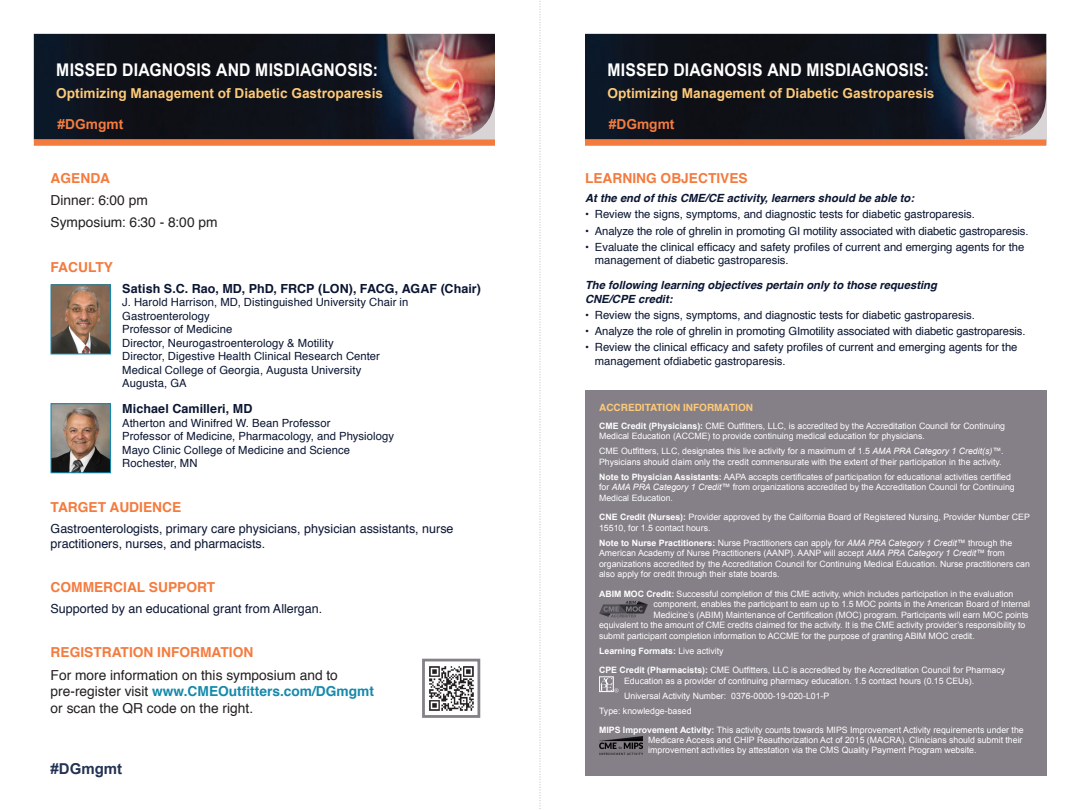
<style>
.page{position:relative;width:1080px;height:810px;background:#fff}
.page>*{position:absolute;margin:0;border:0;box-sizing:border-box;transform-origin:0 0}
.t1{font:700 17.5px "Arial";letter-spacing:.01em;color:#fff;scale:.9 1}
.t2{font:700 15px "Arial";color:#243353}
.t3{font:13.75px/16.5px "Helvetica";color:#231f20}
.MM085Headerpink{font:700 13.75px "Helvetica";color:#f47b3e}
.t4{font:700 13.75px "Arial";color:#f47c3e}
.t5{font:700 13.62px "Arial";color:#feca79}
.MM085Headerpink-2{font:12.5px/15px "Helvetica";color:#0a1532}
.t6{font:700 12.5px "Helvetica";letter-spacing:.005em;color:#0a1532}
.t7{font:11.25px/13.5px "Helvetica";color:#0a1532}
.t8{font:italic 700 11.25px/13.5px "Helvetica";color:#0a1532}
.MM085Headerpink-3{font:700 10px "Helvetica";color:#feca78}
.t9{font:8.75px/10.5px "Arial";color:#fff}
.t10{font:700 8.75px "Arial";color:#fff}
.s1{font-weight:700;color:#1589ac}
.s2{font-weight:700}
.s3{font-style:italic}
.s4{font-weight:400}
</style>
<div class="page">
<img style="left:34px;top:34px;width:461px;height:105px">
<img style="left:585px;top:34px;width:461px;height:105px">
<div style="left:34px;top:139px;width:461px;height:7px;background:#f47b3e"></div>
<div style="left:585px;top:139px;width:461px;height:7px;background:#f47b3e"></div>
<svg style="left:539px;top:1px;width:2px;height:808px"></svg>
<div style="left:585px;top:391px;width:461px;height:385px;background:#858087"></div>
<div style="left:599px;top:677px;width:15px;height:15px;border:1px solid #fff"></div>
<svg style="left:600px;top:678px;width:19px;height:15px"></svg>
<img style="left:52px;top:286px;width:57px;height:66px">
<div style="left:50px;top:284px;width:61px;height:70px;border:1px solid #1587ab"></div>
<img style="left:52px;top:405px;width:57px;height:66px">
<div style="left:50px;top:403px;width:61px;height:70px;border:1px solid #1587ab"></div>
<img style="left:429px;top:666px;width:45px;height:45px">
<div style="left:422px;top:659px;width:58px;height:59px;border:3px solid #858087"></div>
<svg style="left:599px;top:601px;width:49px;height:16px"></svg>
<img style="left:599px;top:737px;width:44px;height:17px">
<h1 class="t1" style="left:56px;top:59px;width:359px">MISSED DIAGNOSIS AND MISDIAGNOSIS:</h1>
<h1 class="t1" style="left:608px;top:59px;width:359px">MISSED DIAGNOSIS AND MISDIAGNOSIS:</h1>
<h3 class="t5" style="left:56px;top:84px;width:328px">Optimizing Management of Diabetic Gastroparesis</h3>
<h3 class="t5" style="left:608px;top:84px;width:328px">Optimizing Management of Diabetic Gastroparesis</h3>
<h3 class="t4" style="left:58px;top:115px;width:67px">#DGmgmt</h3>
<h3 class="t4" style="left:609px;top:115px;width:67px">#DGmgmt</h3>
<p class="MM085Headerpink" style="left:51px;top:167px;width:61px">AGENDA</p>
<p class="t3" style="left:51px;top:193px;width:99px">Dinner: 6:00 pm</p>
<p class="t3" style="left:51px;top:215px;width:168px">Symposium: 6:30 - 8:00 pm</p>
<p class="MM085Headerpink" style="left:51px;top:256px;width:64px">FACULTY</p>
<p class="t6" style="left:122px;top:278px;width:360px">Satish S.C. Rao, MD, PhD, FRCP (LON), FACG, AGAF (Chair)</p>
<p class="t7" style="left:122px;top:296px;width:288px">J. Harold Harrison, MD, Distinguished University Chair in<br>Gastroenterology</p>
<p class="t7" style="left:122px;top:323px;width:112px">Professor of Medicine</p>
<p class="t7" style="left:122px;top:336px;width:213px">Director, Neurogastroenterology &amp; Motility</p>
<p class="t7" style="left:122px;top:350px;width:259px">Director, Digestive Health Clinical Research Center</p>
<p class="t7" style="left:122px;top:363px;width:241px">Medical College of Georgia, Augusta University</p>
<p class="t7" style="left:122px;top:377px;width:66px">Augusta, GA</p>
<p class="t6" style="left:122px;top:399px;width:132px">Michael Camilleri, MD</p>
<p class="t7" style="left:122px;top:417px;width:210px">Atherton and Winifred W. Bean Professor</p>
<p class="t7" style="left:122px;top:430px;width:273px">Professor of Medicine, Pharmacology, and Physiology</p>
<p class="t7" style="left:122px;top:444px;width:229px">Mayo Clinic College of Medicine and Science</p>
<p class="t7" style="left:122px;top:457px;width:77px">Rochester, MN</p>
<p class="MM085Headerpink" style="left:51px;top:496px;width:132px">TARGET AUDIENCE</p>
<p class="MM085Headerpink-2" style="left:51px;top:521px;width:404px">Gastroenterologists, primary care physicians, physician assistants, nurse practitioners, nurses, and pharmacists.</p>
<p class="MM085Headerpink" style="left:51px;top:576px;width:166px">COMMERCIAL SUPPORT</p>
<p class="MM085Headerpink-2" style="left:51px;top:601px;width:273px">Supported by an educational grant from Allergan.</p>
<p class="MM085Headerpink" style="left:51px;top:642px;width:204px">REGISTRATION INFORMATION</p>
<p class="t3" style="left:51px;top:667px;width:325px">For more information on this symposium and to pre-register visit <span class="s1">www.CMEOutfitters.com/DGmgmt</span></p>
<p class="t3" style="left:51px;top:700px;width:204px">or scan the QR code on the right.</p>
<p class="t2" style="left:51px;top:759px;width:73px">#DGmgmt</p>
<p class="MM085Headerpink" style="left:585px;top:167px;width:164px">LEARNING OBJECTIVES</p>
<p class="t8" style="left:585px;top:192px;width:331px">At the end of this CME/CE activity, learners should be able to:</p>
<p class="t7" style="left:585px;top:208px;width:392px">• Review the signs, symptoms, and diagnostic tests for diabetic gastroparesis.</p>
<p class="t7" style="left:585px;top:224px;width:445px">• Analyze the role of ghrelin in promoting GI motility associated with diabetic gastroparesis.</p>
<p class="t7" style="left:595px;top:240px;width:431px;text-indent:-10px">• Evaluate the clinical efficacy and safety profiles of current and emerging agents for the management of diabetic gastroparesis.</p>
<p class="t8" style="left:585px;top:278px;width:353px">The following learning objectives pertain only to those requesting<br>CNE/CPE credit:</p>
<p class="t7" style="left:585px;top:308px;width:392px">• Review the signs, symptoms, and diagnostic tests for diabetic gastroparesis.</p>
<p class="t7" style="left:585px;top:325px;width:442px">• Analyze the role of ghrelin in promoting GImotility associated with diabetic gastroparesis.</p>
<p class="t7" style="left:595px;top:341px;width:424px;text-indent:-10px">• Review the clinical efficacy and safety profiles of current and emerging agents for the management ofdiabetic gastroparesis.</p>
<p class="MM085Headerpink-3" style="left:599px;top:400px;width:155px">ACCREDITATION INFORMATION</p>
<p class="t9" style="left:599px;top:421px;width:408px"><span class="s2">CME Credit (Physicians):</span> CME Outfitters, LLC, is accredited by the Accreditation Council for Continuing<br>Medical Education (ACCME) to provide continuing medical education for physicians.</p>
<p class="t9" style="left:599px;top:446px;width:406px">CME Outfitters, LLC, designates this live activity for a maximum of 1.5 <span class="s3">AMA PRA Category 1 Credit(s)™</span>.<br>Physicians should claim only the credit commensurate with the extent of their participation in the activity.</p>
<p class="t9" style="left:599px;top:472px;width:417px"><span class="s2">Note to Physician Assistants:</span> AAPA accepts certificates of participation for educational activities certified for <span class="s3">AMA PRA Category 1 Credit™</span> from organizations accredited by the Accreditation Council for Continuing<br>Medical Education.</p>
<p class="t9" style="left:599px;top:512px;width:432px"><span class="s2">CNE Credit (Nurses):</span> Provider approved by the California Board of Registered Nursing, Provider Number CEP<br>15510, for 1.5 contact hours.</p>
<p class="t9" style="left:599px;top:538px;width:432px"><span class="s2">Note to Nurse Practitioners:</span> Nurse Practitioners can apply for <span class="s3">AMA PRA Category 1 Credit™</span> through the American Academy of Nurse Practitioners (AANP). AANP will accept <span class="s3">AMA PRA Category 1 Credit™</span> from organizations accredited by the Accreditation Council for Continuing Medical Education. Nurse practitioners can also apply for credit through their state boards.</p>
<p class="t9" style="left:599px;top:589px;width:416px"><span class="s2">ABIM MOC Credit:</span> Successful completion of this CME activity, which includes participation in the evaluation</p>
<p class="t9" style="left:653px;top:599px;width:378px">component, enables the participant to earn up to 1.5 MOC points in the American Board of Internal</p>
<p class="t9" style="left:653px;top:610px;width:377px">Medicine’s (ABIM) Maintenance of Certification (MOC) program. Participants will earn MOC points</p>
<p class="t9" style="left:599px;top:620px;width:428px">equivalent to the amount of CME credits claimed for the activity. It is the CME activity provider’s responsibility to</p>
<p class="t9" style="left:599px;top:631px;width:377px">submit participant completion information to ACCME for the purpose of granting ABIM MOC credit.</p>
<p class="t10" style="left:599px;top:645px;width:126px">Learning Formats: <span class="s4">Live activity</span></p>
<p class="t9" style="left:624px;top:665px;width:383px;text-indent:-25px"><span class="s2">CPE Credit (Pharmacists):</span> CME Outfitters, LLC is accredited by the Accreditation Council for Pharmacy<br>Education as a provider of continuing pharmacy education. 1.5 contact hours (0.15 CEUs).</p>
<p class="t9" style="left:624px;top:691px;width:207px">Universal Activity Number: 0376-0000-19-020-L01-P</p>
<p class="t9" style="left:599px;top:706px;width:94px">Type: knowledge-based</p>
<p class="t9" style="left:648px;top:725px;width:377px;line-height:10px;text-indent:-49px"><span class="s2">MIPS Improvement Activity:</span> This activity counts towards MIPS Improvement Activity requirements under the<br>Medicare Access and CHIP Reauthorization Act of 2015 (MACRA). Clinicians should submit their improvement activities by attestation via the CMS Quality Payment Program website.</p>
</div>
